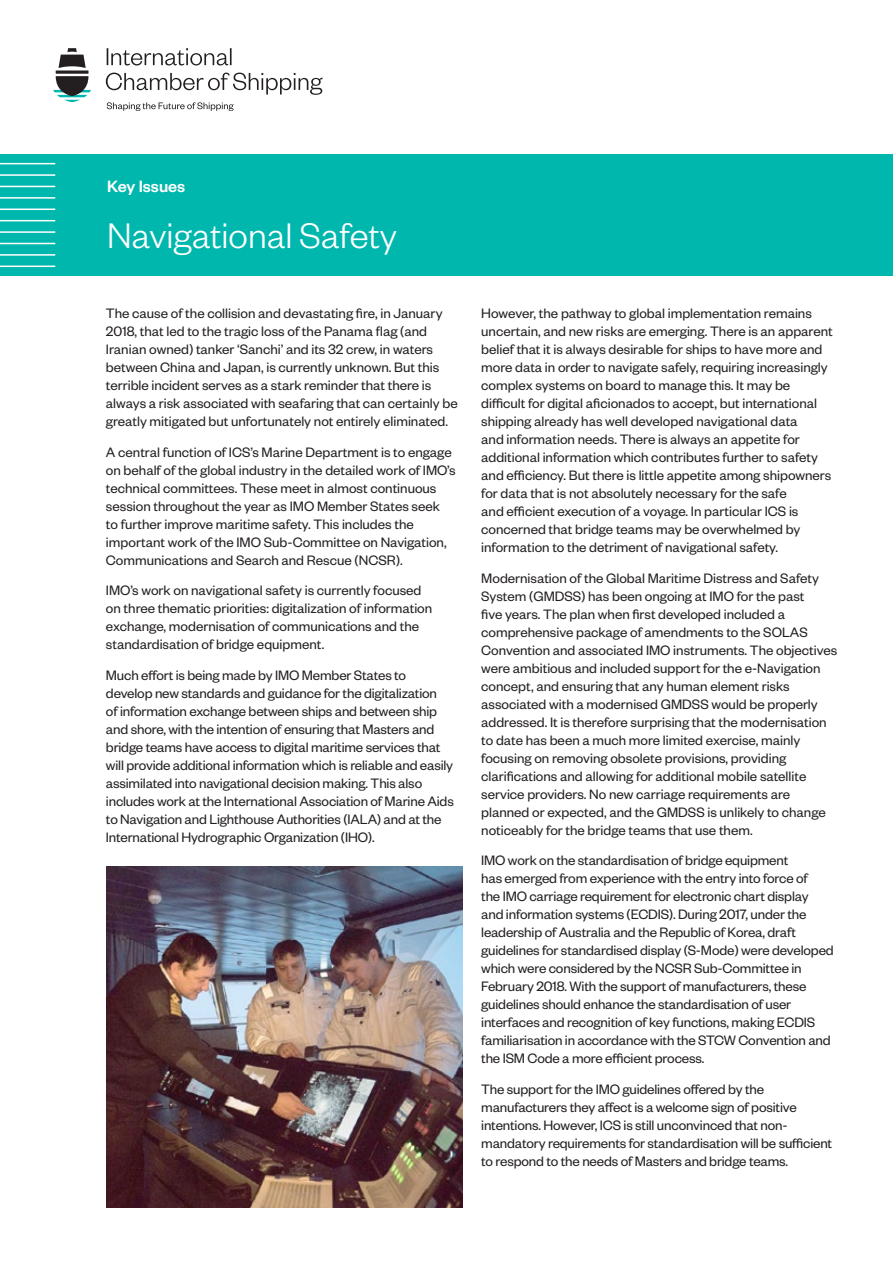
<style>
.page{position:relative;width:893px;height:1263px;background:#fff}
.page>*{position:absolute;margin:0;border:0;box-sizing:border-box;transform-origin:0 0}
.YIR_heading{font:300 39px "Founders Grotesk";color:#fff}
.Key_issues_section_s{font:500 18px "Founders Grotesk";color:#fff}
.t1{font:15px/18px "Founders Grotesk";color:#231f20}
</style>
<div class="page">
<svg style="left:107px;top:102px;width:127px;height:9px"></svg>
<svg style="left:53px;top:48px;width:38px;height:54px"></svg>
<svg style="left:107px;top:48px;width:125px;height:17px"></svg>
<svg style="left:106px;top:73px;width:216px;height:22px"></svg>
<div style="left:0;top:154px;width:893px;height:121px;background:#00b7ae"></div>
<hr style="left:0;top:163px;width:55px;height:1px;background:#fff">
<hr style="left:0;top:174px;width:55px;height:2px;background:#fff">
<hr style="left:0;top:186px;width:55px;height:1px;background:#fff">
<hr style="left:0;top:197px;width:55px;height:2px;background:#fff">
<hr style="left:0;top:208px;width:55px;height:2px;background:#fff">
<hr style="left:0;top:220px;width:55px;height:1px;background:#fff">
<hr style="left:0;top:231px;width:55px;height:2px;background:#fff">
<hr style="left:0;top:243px;width:55px;height:1px;background:#fff">
<hr style="left:0;top:254px;width:55px;height:2px;background:#fff">
<hr style="left:0;top:266px;width:55px;height:1px;background:#fff">
<img style="left:106px;top:866px;width:356px;height:342px">
<p class="Key_issues_section_s" style="left:107px;top:175px;width:80px">Key Issues</p>
<p class="YIR_heading" style="left:107px;top:212px;width:292px">Navigational Safety</p>
<p class="t1" style="left:106px;top:303px;width:353px">The cause of the collision and devastating fire, in January 2018, that led to the tragic loss of the Panama flag (and Iranian owned) tanker ‘Sanchi’ and its 32 crew, in waters between China and Japan, is currently unknown. But this terrible incident serves as a stark reminder that there is always a risk associated with seafaring that can certainly be greatly mitigated but unfortunately not entirely eliminated.</p>
<p class="t1" style="left:106px;top:442px;width:351px">A central function of ICS’s Marine Department is to engage on behalf of the global industry in the detailed work of IMO’s technical committees. These meet in almost continuous session throughout the year as IMO Member States seek to further improve maritime safety. This includes the important work of the IMO Sub-Committee on Navigation, Communications and Search and Rescue (NCSR).</p>
<p class="t1" style="left:106px;top:581px;width:328px">IMO’s work on navigational safety is currently focused on three thematic priorities: digitalization of information exchange, modernisation of communications and the standardisation of bridge equipment.</p>
<p class="t1" style="left:106px;top:665px;width:349px">Much effort is being made by IMO Member States to develop new standards and guidance for the digitalization<br>of information exchange between ships and between ship and shore, with the intention of ensuring that Masters and bridge teams have access to digital maritime services that will provide additional information which is reliable and easily assimilated into navigational decision making. This also includes work at the International Association of Marine Aids to Navigation and Lighthouse Authorities (IALA) and at the International Hydrographic Organization (IHO).</p>
<p class="t1" style="left:481px;top:303px;width:353px">However, the pathway to global implementation remains uncertain, and new risks are emerging. There is an apparent belief that it is always desirable for ships to have more and more data in order to navigate safely, requiring increasingly complex systems on board to manage this. It may be difficult for digital aficionados to accept, but international shipping already has well developed navigational data<br>and information needs. There is always an appetite for additional information which contributes further to safety and efficiency. But there is little appetite among shipowners for data that is not absolutely necessary for the safe<br>and efficient execution of a voyage. In particular ICS is concerned that bridge teams may be overwhelmed by information to the detriment of navigational safety.</p>
<p class="t1" style="left:481px;top:568px;width:358px">Modernisation of the Global Maritime Distress and Safety System (GMDSS) has been ongoing at IMO for the past<br>five years. The plan when first developed included a comprehensive package of amendments to the SOLAS Convention and associated IMO instruments. The objectives were ambitious and included support for the e-Navigation concept, and ensuring that any human element risks associated with a modernised GMDSS would be properly addressed. It is therefore surprising that the modernisation to date has been a much more limited exercise, mainly focusing on removing obsolete provisions, providing clarifications and allowing for additional mobile satellite service providers. No new carriage requirements are planned or expected, and the GMDSS is unlikely to change noticeably for the bridge teams that use them.</p>
<p class="t1" style="left:481px;top:851px;width:354px">IMO work on the standardisation of bridge equipment<br>has emerged from experience with the entry into force of<br>the IMO carriage requirement for electronic chart display and information systems (ECDIS). During 2017, under the leadership of Australia and the Republic of Korea, draft guidelines for standardised display (S-Mode) were developed which were considered by the NCSR Sub-Committee in February 2018. With the support of manufacturers, these guidelines should enhance the standardisation of user interfaces and recognition of key functions, making ECDIS familiarisation in accordance with the STCW Convention and the ISM Code a more efficient process.</p>
<p class="t1" style="left:481px;top:1079px;width:352px">The support for the IMO guidelines offered by the manufacturers they affect is a welcome sign of positive intentions. However, ICS is still unconvinced that non&shy;mandatory requirements for standardisation will be sufficient to respond to the needs of Masters and bridge teams.</p>
</div>
